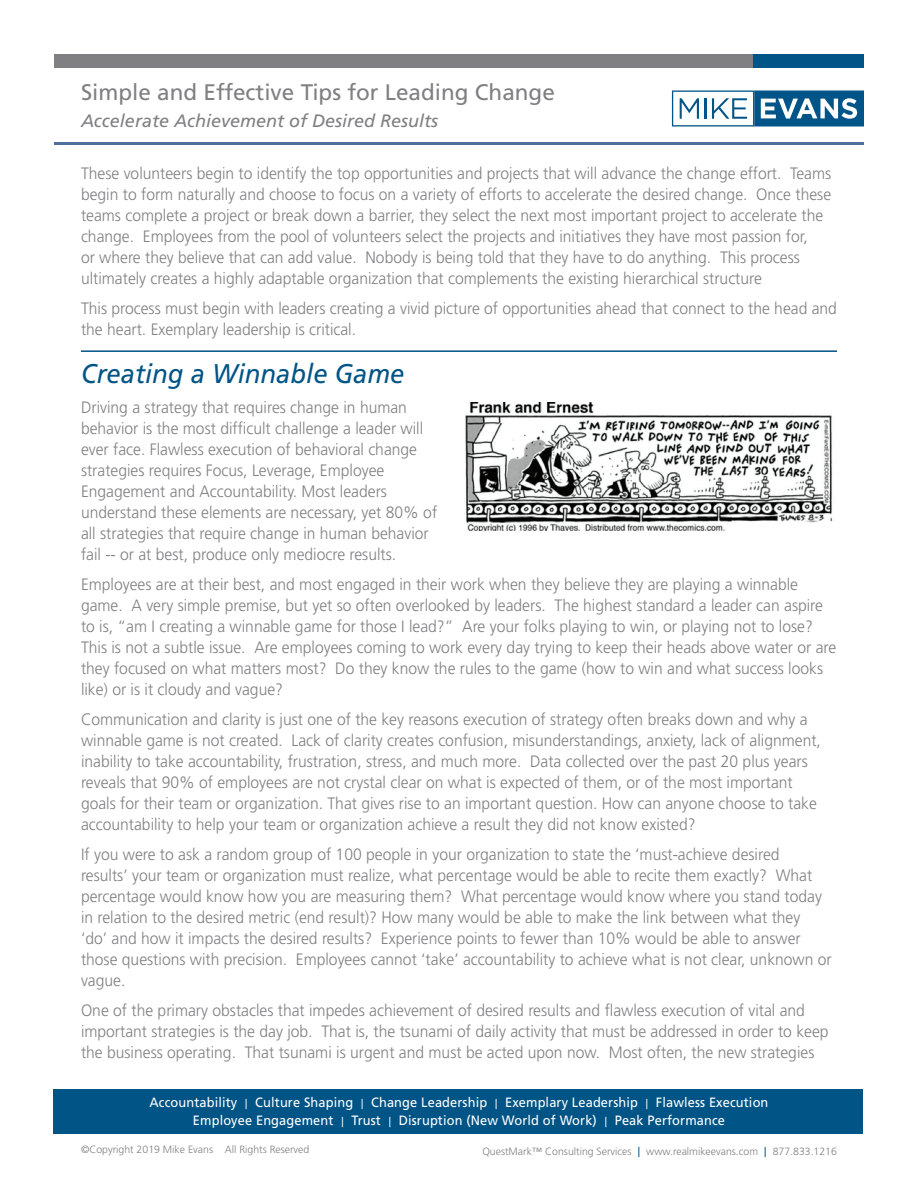
<style>
.page{position:relative;width:918px;height:1188px;background:#fff}
.page>*{position:absolute;margin:0;border:0;box-sizing:border-box;transform-origin:0 0}
.Header_with_rule{font:italic 27px "Frutiger";color:#015486;scale:.95 1}
.t1{font:22.5px "Frutiger";color:#808083}
.t2{font:italic 18px "Frutiger";color:#808083}
.Body{font:300 16.5px/21px "Frutiger";color:#808083;scale:.95 1}
.t3{font:13.5px/18px "Frutiger";letter-spacing:.01em;color:#fff;text-align:center;scale:.95 1}
.t4{font:300 10.5px "Frutiger";color:#808083}
.s1{font-weight:300}
.s2{font-size:13.5px;color:#015486}
</style>
<div class="page">
<div style="left:53px;top:1089px;width:810px;height:45px;background:#015486"></div>
<hr style="left:54px;top:142px;width:809px;height:3px;background:#4d6f9b">
<hr style="left:81px;top:350px;width:756px;height:2px;background:#015486">
<img style="left:465px;top:403px;width:368px;height:128px">
<svg style="left:672px;top:91px;width:192px;height:35px"></svg>
<div style="left:54px;top:54px;width:810px;height:14px;background:#808083"></div>
<div style="left:753px;top:54px;width:111px;height:14px;background:#015486"></div>
<p class="t1" style="left:81px;top:79px;width:475px">Simple and Effective Tips for Leading Change</p>
<p class="t2" style="left:81px;top:111px;width:359px">Accelerate Achievement of Desired Results</p>
<p class="Body" style="left:81px;top:163px;width:791px">These volunteers begin to identify the top opportunities and projects that will advance the change effort. Teams begin to form naturally and choose to focus on a variety of efforts to accelerate the desired change. Once these teams complete a project or break down a barrier, they select the next most important project to accelerate the change. Employees from the pool of volunteers select the projects and initiatives they have most passion for,<br>or where they believe that can add value. Nobody is being told that they have to do anything. This process ultimately creates a highly adaptable organization that complements the existing hierarchical structure</p>
<p class="Body" style="left:81px;top:298px;width:797px">This process must begin with leaders creating a vivid picture of opportunities ahead that connect to the head and the heart. Exemplary leadership is critical.</p>
<p class="Header_with_rule" style="left:81px;top:358px;width:342px">Creating a Winnable Game</p>
<p class="Body" style="left:81px;top:397px;width:376px">Driving a strategy that requires change in human behavior is the most difficult challenge a leader will ever face. Flawless execution of behavioral change strategies requires Focus, Leverage, Employee Engagement and Accountability. Most leaders understand these elements are necessary, yet 80% of all strategies that require change in human behavior fail -- or at best, produce only mediocre results.</p>
<p class="Body" style="left:81px;top:574px;width:797px">Employees are at their best, and most engaged in their work when they believe they are playing a winnable game. A very simple premise, but yet so often overlooked by leaders. The highest standard a leader can aspire to is, “am I creating a winnable game for those I lead?” Are your folks playing to win, or playing not to lose?<br>This is not a subtle issue. Are employees coming to work every day trying to keep their heads above water or are they focused on what matters most? Do they know the rules to the game (how to win and what success looks like) or is it cloudy and vague?</p>
<p class="Body" style="left:81px;top:709px;width:780px">Communication and clarity is just one of the key reasons execution of strategy often breaks down and why a winnable game is not created. Lack of clarity creates confusion, misunderstandings, anxiety, lack of alignment, inability to take accountability, frustration, stress, and much more. Data collected over the past 20 plus years reveals that 90% of employees are not crystal clear on what is expected of them, or of the most important goals for their team or organization. That gives rise to an important question. How can anyone choose to take accountability to help your team or organization achieve a result they did not know existed?</p>
<p class="Body" style="left:81px;top:844px;width:792px">If you were to ask a random group of 100 people in your organization to state the ‘must-achieve desired<br>results’ your team or organization must realize, what percentage would be able to recite them exactly? What percentage would know how you are measuring them? What percentage would know where you stand today in relation to the desired metric (end result)? How many would be able to make the link between what they<br>‘do’ and how it impacts the desired results? Experience points to fewer than 10% would be able to answer those questions with precision. Employees cannot ‘take’ accountability to achieve what is not clear, unknown or vague.</p>
<p class="Body" style="left:81px;top:1000px;width:788px">One of the primary obstacles that impedes achievement of desired results and flawless execution of vital and important strategies is the day job. That is, the tsunami of daily activity that must be addressed in order to keep the business operating. That tsunami is urgent and must be acted upon now. Most often, the new strategies</p>
<p class="t3" style="left:150px;top:1093px;width:653px">Accountability <span class="s1">|</span> Culture Shaping <span class="s1">|</span> Change Leadership <span class="s1">|</span> Exemplary Leadership <span class="s1">|</span> Flawless Execution<br>Employee Engagement <span class="s1">|</span> Trust <span class="s1">|</span> Disruption (New World of Work) <span class="s1">|</span> Peak Performance</p>
<p class="t4" style="left:81px;top:1143px;width:230px">©Copyright 2019 Mike Evans All Rights Reserved</p>
<p class="t4" style="left:773px;top:1146px;width:66px">877.833.1216</p>
<p class="t4" style="left:482px;top:1146px;width:286px">QuestMark™ Consulting Services <span class="s2">|</span> www.realmikeevans.com <span class="s2">|</span></p>
</div>
